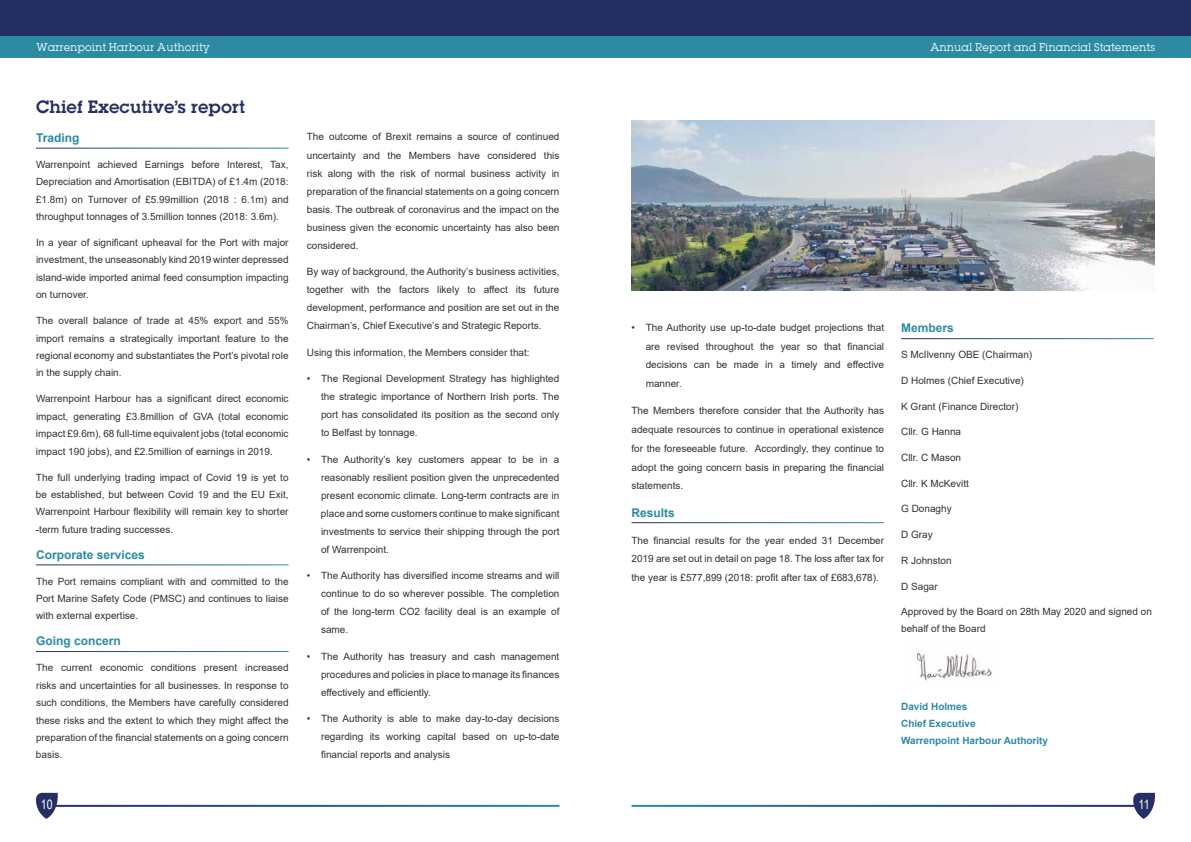
<style>
.page{position:relative;width:1191px;height:842px;background:#fff}
.page>*{position:absolute;margin:0;border:0;box-sizing:border-box;transform-origin:0 0}
.t1{font:16px "Lubalin Demi";color:#252f64}
.t2{font:13px "Arial Narrow";color:#fff}
.t3{font:700 12px "Arial";color:#2c8ba3}
.t4{font:10px/18px "Arial";color:#333232;text-align:justify}
.t5{font:10px "Lubalin";color:#fff}
.t6{font:700 10px/17.2px "Arial";color:#2c8ba3}
</style>
<div class="page">
<div style="left:0;top:0;width:1191px;height:37px;background:#252f64"></div>
<svg style="left:1132px;top:793px;width:23px;height:26px"></svg>
<svg style="left:36px;top:793px;width:22px;height:26px"></svg>
<div style="left:0;top:36px;width:596px;height:21px;background:#2c8ba3"></div>
<div style="left:596px;top:36px;width:595px;height:21px;background:#2c8ba3"></div>
<img style="left:631px;top:120px;width:524px;height:171px">
<img style="left:916px;top:652px;width:76px;height:29px">
<p class="t5" style="left:36px;top:40px;width:176px">Warrenpoint Harbour Authority</p>
<p class="t5" style="left:930px;top:40px;width:226px">Annual Report and Financial Statements</p>
<h1 class="t1" style="left:36px;top:95px;width:211px">Chief Executive’s report</h1>
<p class="t3" style="left:36px;top:129px;width:45px">Trading</p>
<p class="t4" style="left:36px;top:156px;width:254px;line-height:17.4px">Warrenpoint achieved Earnings before Interest, Tax, Depreciation and Amortisation (EBITDA) of £1.4m (2018: £1.8m) on Turnover of £5.99million (2018 : 6.1m) and throughput tonnages of 3.5million tonnes (2018: 3.6m).</p>
<p class="t4" style="left:36px;top:234px;width:254px;line-height:17.4px">In a year of significant upheaval for the Port with major investment, the unseasonably kind 2019 winter depressed island-wide imported animal feed consumption impacting on turnover.</p>
<p class="t4" style="left:36px;top:312px;width:254px;line-height:17.4px">The overall balance of trade at 45% export and 55% import remains a strategically important feature to the regional economy and substantiates the Port’s pivotal role in the supply chain.</p>
<p class="t4" style="left:36px;top:390px;width:254px;line-height:17.4px">Warrenpoint Harbour has a significant direct economic impact, generating £3.8million of GVA (total economic impact £9.6m), 68 full-time equivalent jobs (total economic impact 190 jobs), and £2.5million of earnings in 2019.</p>
<p class="t4" style="left:36px;top:468px;width:254px;line-height:17.4px">The full underlying trading impact of Covid 19 is yet to be established, but between Covid 19 and the EU Exit, Warrenpoint Harbour flexibility will remain key to shorter -term future trading successes.</p>
<p class="t3" style="left:36px;top:546px;width:110px">Corporate services</p>
<p class="t4" style="left:36px;top:572px;width:254px;line-height:17.4px">The Port remains compliant with and committed to the Port Marine Safety Code (PMSC) and continues to liaise with external expertise.</p>
<p class="t3" style="left:36px;top:633px;width:86px">Going concern</p>
<p class="t4" style="left:36px;top:659px;width:254px;line-height:17.4px">The current economic conditions present increased risks and uncertainties for all businesses. In response to such conditions, the Members have carefully considered these risks and the extent to which they might affect the preparation of the financial statements on a going concern basis.</p>
<p class="t4" style="left:307px;top:128px;width:254px">The outcome of Brexit remains a source of continued uncertainty and the Members have considered this risk along with the risk of normal business activity in preparation of the financial statements on a going concern basis. The outbreak of coronavirus and the impact on the business given the economic uncertainty has also been considered.</p>
<p class="t4" style="left:307px;top:262px;width:254px">By way of background, the Authority’s business activities, together with the factors likely to affect its future development, performance and position are set out in the Chairman’s, Chief Executive’s and Strategic Reports.</p>
<p class="t4" style="left:307px;top:343px;width:224px">Using this information, the Members consider that:</p>
<p class="t4" style="left:321px;top:370px;width:240px;text-indent:-14px">• The Regional Development Strategy has highlighted the strategic importance of Northern Irish ports. The port has consolidated its position as the second only to Belfast by tonnage.</p>
<p class="t4" style="left:321px;top:450px;width:240px;text-indent:-14px">• The Authority’s key customers appear to be in a reasonably resilient position given the unprecedented present economic climate. Long-term contracts are in place and some customers continue to make significant investments to service their shipping through the port of Warrenpoint.</p>
<p class="t4" style="left:321px;top:567px;width:240px;text-indent:-14px">• The Authority has diversified income streams and will continue to do so wherever possible. The completion of the long-term CO2 facility deal is an example of same.</p>
<p class="t4" style="left:321px;top:647px;width:240px;text-indent:-14px">• The Authority has treasury and cash management procedures and policies in place to manage its finances effectively and efficiently.</p>
<p class="t4" style="left:321px;top:710px;width:240px;text-indent:-14px">• The Authority is able to make day-to-day decisions regarding its working capital based on up-to-date financial reports and analysis</p>
<p class="t4" style="left:645px;top:318px;width:240px;line-height:18.7px;text-indent:-14px">• The Authority use up-to-date budget projections that are revised throughout the year so that financial decisions can be made in a timely and effective manner.</p>
<p class="t4" style="left:631px;top:401px;width:254px;line-height:18.7px">The Members therefore consider that the Authority has adequate resources to continue in operational existence for the foreseeable future. Accordingly, they continue to adopt the going concern basis in preparing the financial statements.</p>
<p class="t3" style="left:631px;top:504px;width:45px">Results</p>
<p class="t4" style="left:631px;top:531px;width:254px;line-height:18.7px">The financial results for the year ended 31 December 2019 are set out in detail on page 18. The loss after tax for the year is £577,899 (2018: profit after tax of £683,678).</p>
<p class="t3" style="left:901px;top:320px;width:54px">Members</p>
<p class="t4" style="left:901px;top:346px;width:133px">S McIlvenny OBE (Chairman)</p>
<p class="t4" style="left:901px;top:371px;width:124px">D Holmes (Chief Executive)</p>
<p class="t4" style="left:901px;top:397px;width:119px">K Grant (Finance Director)</p>
<p class="t4" style="left:901px;top:423px;width:62px">Cllr. G Hanna</p>
<p class="t4" style="left:901px;top:448px;width:62px">Cllr. C Mason</p>
<p class="t4" style="left:901px;top:474px;width:69px">Cllr. K McKevitt</p>
<p class="t4" style="left:901px;top:500px;width:52px">G Donaghy</p>
<p class="t4" style="left:901px;top:525px;width:33px">D Gray</p>
<p class="t4" style="left:901px;top:551px;width:52px">R Johnston</p>
<p class="t4" style="left:901px;top:577px;width:38px">D Sagar</p>
<p class="t4" style="left:901px;top:603px;width:252px;line-height:17.2px">Approved by the Board on 28th May 2020 and signed on behalf of the Board</p>
<p class="t6" style="left:901px;top:697px;width:149px">David Holmes<br>Chief Executive<br>Warrenpoint Harbour Authority</p>
<h2 class="t2" style="left:41px;top:794px;width:13px">10</h2>
<h2 class="t2" style="left:1138px;top:794px;width:13px">11</h2>
</div>
